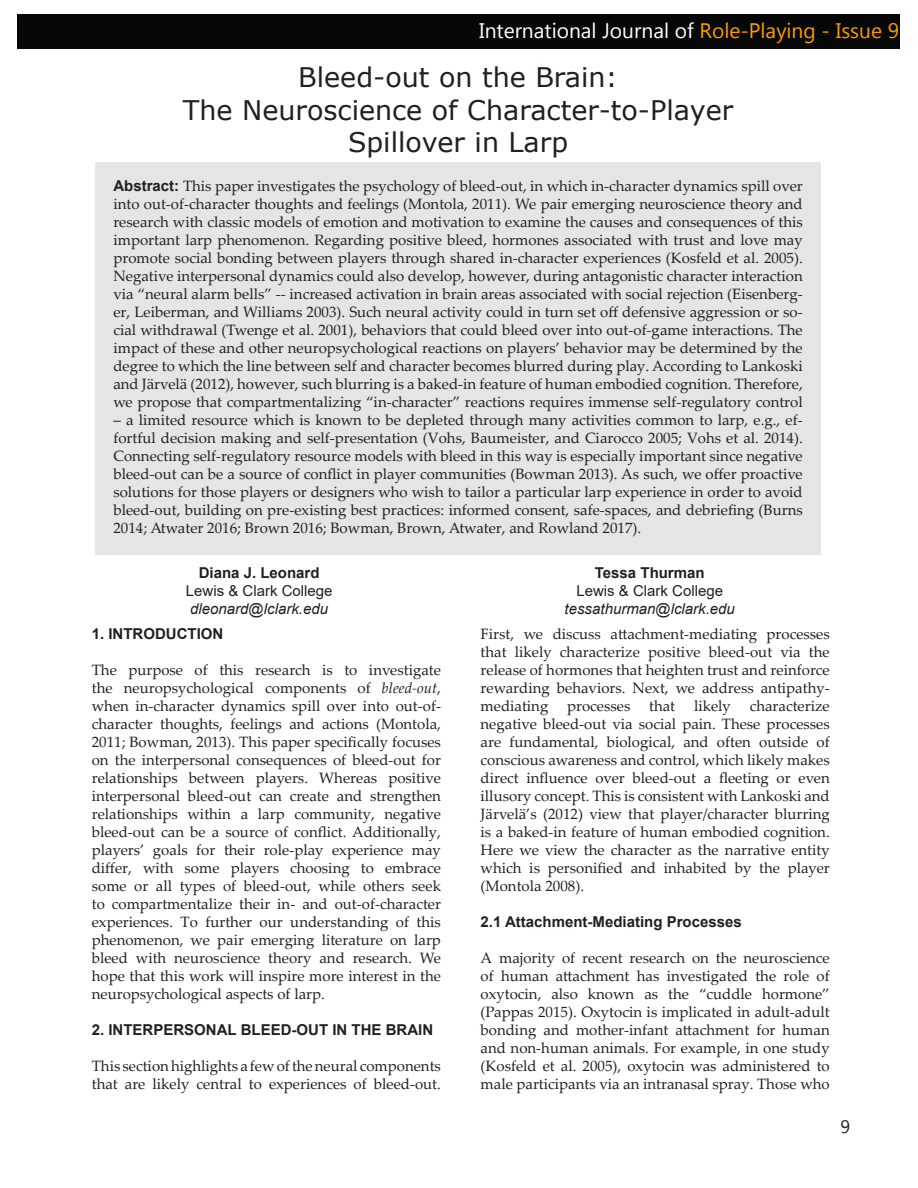
<style>
.page{position:relative;width:918px;height:1188px;background:#fff}
.page>*{position:absolute;margin:0;border:0;box-sizing:border-box;transform-origin:0 0}
.t1{font:27px/32.4px "Verdana";color:#231f20;text-align:center}
.t2{font:21px "Gadugi";color:#fff}
.t3{font:18px "Gadugi";color:#231f20}
.t4{font:15px/18px "Palatino Linotype";color:#231f20;text-align:justify}
.t5{font:700 15px "Arial";color:#231f20}
.t6{font:italic 15px "Arial";color:#231f20}
.t7{font:15px "Arial";color:#231f20}
.s1{color:#fd9a00}
.s2{font-family:"Arial";font-weight:700}
.s3{font-style:italic}
</style>
<div class="page">
<div style="left:95px;top:162px;width:726px;height:392px;background:#e4e5e7"></div>
<div style="left:17px;top:14px;width:882px;height:27px;background:#050605"></div>
<div style="left:17px;top:23px;width:882px;height:26px;background:#050806"></div>
<p class="t2" style="left:479px;top:18px;width:421px">International Journal of <span class="s1">Role-Playing - Issue 9</span></p>
<p class="t1" style="left:183px;top:61px;width:552px">Bleed-out on the Brain:<br>The Neuroscience of Character-to-Player</p>
<p class="t1" style="left:348px;top:126px;width:222px">Spillover in Larp</p>
<p class="t4" style="left:113px;top:176px;width:691px"><span class="s2">Abstract:</span> This paper investigates the psychology of bleed-out, in which in-character dynamics spill over into out-of-character thoughts and feelings (Montola, 2011). We pair emerging neuroscience theory and research with classic models of emotion and motivation to examine the causes and consequences of this important larp phenomenon. Regarding positive bleed, hormones associated with trust and love may promote social bonding between players through shared in-character experiences (Kosfeld et al. 2005).<br>Negative interpersonal dynamics could also develop, however, during antagonistic character interaction via “neural alarm bells” -- increased activation in brain areas associated with social rejection (Eisenberg&shy;er, Leiberman, and Williams 2003). Such neural activity could in turn set off defensive aggression or so&shy;cial withdrawal (Twenge et al. 2001), behaviors that could bleed over into out-of-game interactions. The impact of these and other neuropsychological reactions on players’ behavior may be determined by the degree to which the line between self and character becomes blurred during play. According to Lankoski and Järvelä (2012), however, such blurring is a baked-in feature of human embodied cognition. Therefore, we propose that compartmentalizing “in-character” reactions requires immense self-regulatory control</p>
<p class="t4" style="left:113px;top:410px;width:691px">– a limited resource which is known to be depleted through many activities common to larp, e.g., ef&shy;fortful decision making and self-presentation (Vohs, Baumeister, and Ciarocco 2005; Vohs et al. 2014).<br>Connecting self-regulatory resource models with bleed in this way is especially important since negative bleed-out can be a source of conflict in player communities (Bowman 2013). As such, we offer proactive solutions for those players or designers who wish to tailor a particular larp experience in order to avoid bleed-out, building on pre-existing best practices: informed consent, safe-spaces, and debriefing (Burns 2014; Atwater 2016; Brown 2016; Bowman, Brown, Atwater, and Rowland 2017).</p>
<p class="t5" style="left:199px;top:562px;width:122px">Diana J. Leonard</p>
<p class="t7" style="left:186px;top:580px;width:148px">Lewis &amp; Clark College</p>
<p class="t6" style="left:190px;top:599px;width:139px">dleonard@lclark.edu</p>
<p class="t5" style="left:595px;top:562px;width:111px">Tessa Thurman</p>
<p class="t7" style="left:576px;top:580px;width:148px">Lewis &amp; Clark College</p>
<p class="t6" style="left:565px;top:599px;width:172px">tessathurman@lclark.edu</p>
<p class="t5" style="left:92px;top:623px;width:133px">1. INTRODUCTION</p>
<p class="t4" style="left:92px;top:660px;width:351px">The purpose of this research is to investigate the neuropsychological components of <span class="s3">bleed-out</span>, when in-character dynamics spill over into out-of&shy;character thoughts, feelings and actions (Montola, 2011; Bowman, 2013). This paper specifically focuses on the interpersonal consequences of bleed-out for relationships between players. Whereas positive interpersonal bleed-out can create and strengthen relationships within a larp community, negative bleed-out can be a source of conflict. Additionally, players’ goals for their role-play experience may differ, with some players choosing to embrace some or all types of bleed-out, while others seek to compartmentalize their in- and out-of-character experiences. To further our understanding of this phenomenon, we pair emerging literature on larp bleed with neuroscience theory and research. We hope that this work will inspire more interest in the neuropsychological aspects of larp.</p>
<p class="t5" style="left:92px;top:1019px;width:343px">2. INTERPERSONAL BLEED-OUT IN THE BRAIN</p>
<p class="t4" style="left:92px;top:1056px;width:351px">This section highlights a few of the neural components that are likely central to experiences of bleed-out.</p>
<p class="t4" style="left:481px;top:624px;width:351px">First, we discuss attachment-mediating processes that likely characterize positive bleed-out via the release of hormones that heighten trust and reinforce rewarding behaviors. Next, we address antipathy&shy;mediating</p>
<p class="t4" style="left:481px;top:696px;width:351px;text-indent:269px">characterize negative bleed-out via social pain. These processes are fundamental, biological, and often outside of conscious awareness and control, which likely makes direct influence over bleed-out a fleeting or even illusory concept. This is consistent with Lankoski and Järvelä’s (2012) view that player/character blurring is a baked-in feature of human embodied cognition.<br>Here we view the character as the narrative entity which is personified and inhabited by the player (Montola 2008).</p>
<p class="t5" style="left:481px;top:911px;width:263px">2.1 Attachment-Mediating Processes</p>
<p class="t4" style="left:481px;top:948px;width:351px">A majority of recent research on the neuroscience of human attachment has investigated the role of oxytocin, also known as the “cuddle hormone” (Pappas 2015). Oxytocin is implicated in adult-adult bonding and mother-infant attachment for human and non-human animals. For example, in one study (Kosfeld et al. 2005), oxytocin was administered to male participants via an intranasal spray. Those who</p>
<p class="t4" style="left:567px;top:696px;width:65px">processes</p>
<p class="t4" style="left:649px;top:696px;width:28px">that</p>
<p class="t4" style="left:694px;top:696px;width:38px">likely</p>
<p class="t3" style="left:841px;top:1115px;width:11px">9</p>
</div>
